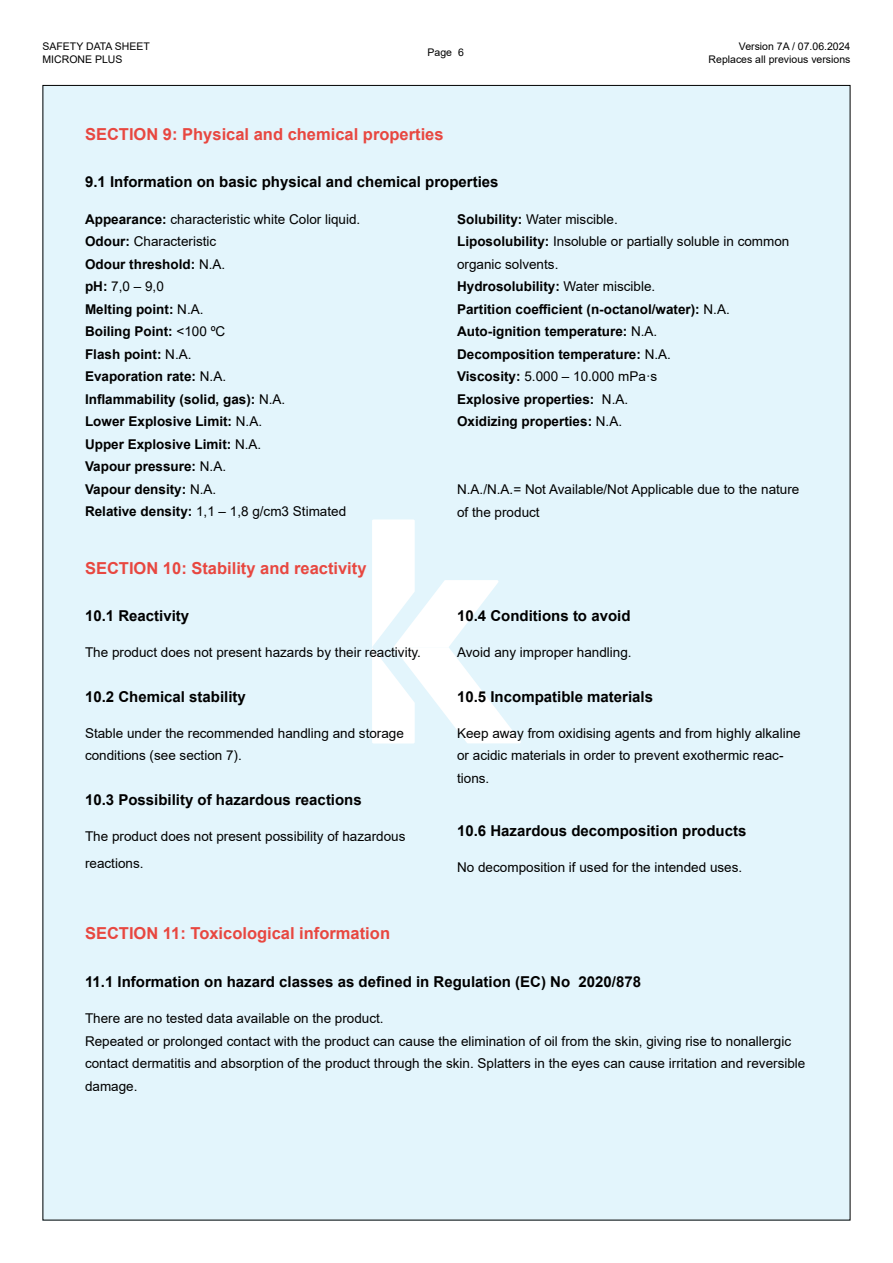
<style>
.page{position:relative;width:893px;height:1263px;background:#fff}
.page>*{position:absolute;margin:0;border:0;box-sizing:border-box;transform-origin:0 0}
.t1{font:700 16.5px "Arial";color:#e84740}
.t2{font:700 15px "Arial";color:#000}
.t3{font:13.5px/22.5px "Arial";color:#000}
.t4{font:700 13.5px/22.5px "Arial";color:#000}
.t5{font:10.5px/12.6px "Arial";color:#000}
.s1{font-weight:400}
</style>
<div class="page">
<div style="left:43px;top:85px;width:807px;height:1135px;background:#e3f5fc"></div>
<svg style="left:372px;top:519px;width:149px;height:224px"></svg>
<p class="t5" style="left:43px;top:40px;width:109px">SAFETY DATA SHEET<br>MICRONE PLUS</p>
<p class="t5" style="left:709px;top:40px;width:143px;text-align:right">Version 7A / 07.06.2024<br>Replaces all previous versions</p>
<p class="t5" style="left:428px;top:46px;width:38px">Page 6</p>
<p class="t1" style="left:85px;top:122px;width:360px">SECTION 9: Physical and chemical properties</p>
<p class="t2" style="left:85px;top:171px;width:415px">9.1 Information on basic physical and chemical properties</p>
<p class="t4" style="left:85px;top:208px;width:277px">Appearance: <span class="s1">characteristic white Color liquid.<br></span>Odour: <span class="s1">Characteristic<br></span>Odour threshold: <span class="s1">N.A.<br></span>pH: <span class="s1">7,0 – 9,0<br></span>Melting point: <span class="s1">N.A.<br></span>Boiling Point: <span class="s1">&lt;100 ºC<br></span>Flash point: <span class="s1">N.A.<br></span>Evaporation rate: <span class="s1">N.A.<br></span>Inflammability (solid, gas): <span class="s1">N.A.<br></span>Lower Explosive Limit: <span class="s1">N.A.<br></span>Upper Explosive Limit: <span class="s1">N.A.<br></span>Vapour pressure: <span class="s1">N.A.<br></span>Vapour density: <span class="s1">N.A.<br></span>Relative density: <span class="s1">1,1 – 1,8 g/cm3 Stimated</span></p>
<p class="t4" style="left:457px;top:208px;width:334px">Solubility: <span class="s1">Water miscible.<br></span>Liposolubility: <span class="s1">Insoluble or partially soluble in common organic solvents.<br></span>Hydrosolubility: <span class="s1">Water miscible.<br></span>Partition coefficient (n-octanol/water): <span class="s1">N.A.<br></span>Auto-ignition temperature: <span class="s1">N.A.<br></span>Decomposition temperature: <span class="s1">N.A.<br></span>Viscosity: <span class="s1">5.000 – 10.000 mPa·s<br></span>Explosive properties: <span class="s1">N.A.<br></span>Oxidizing properties: <span class="s1">N.A.</span></p>
<p class="t3" style="left:457px;top:478px;width:344px">N.A./N.A.= Not Available/Not Applicable due to the nature of the product</p>
<p class="t1" style="left:85px;top:557px;width:283px">SECTION 10: Stability and reactivity</p>
<p class="t2" style="left:85px;top:606px;width:106px">10.1 Reactivity</p>
<p class="t3" style="left:85px;top:641px;width:337px">The product does not present hazards by their reactivity.</p>
<p class="t2" style="left:85px;top:686px;width:162px">10.2 Chemical stability</p>
<p class="t3" style="left:85px;top:721px;width:320px">Stable under the recommended handling and storage conditions (see section 7).</p>
<p class="t2" style="left:85px;top:789px;width:278px">10.3 Possibility of hazardous reactions</p>
<p class="t3" style="left:85px;top:822px;width:322px;line-height:27px">The product does not present possibility of hazardous reactions.</p>
<p class="t2" style="left:457px;top:606px;width:175px">10.4 Conditions to avoid</p>
<p class="t3" style="left:457px;top:641px;width:176px">Avoid any improper handling.</p>
<p class="t2" style="left:457px;top:686px;width:197px">10.5 Incompatible materials</p>
<p class="t3" style="left:457px;top:721px;width:345px">Keep away from oxidising agents and from highly alkaline or acidic materials in order to prevent exothermic reac&shy;tions.</p>
<p class="t2" style="left:457px;top:820px;width:291px">10.6 Hazardous decomposition products</p>
<p class="t3" style="left:457px;top:855px;width:287px">No decomposition if used for the intended uses.</p>
<p class="t1" style="left:85px;top:922px;width:307px">SECTION 11: Toxicological information</p>
<p class="t2" style="left:85px;top:971px;width:558px">11.1 Information on hazard classes as defined in Regulation (EC) No 2020/878</p>
<p class="t3" style="left:85px;top:1007px;width:722px">There are no tested data available on the product.<br>Repeated or prolonged contact with the product can cause the elimination of oil from the skin, giving rise to nonallergic contact dermatitis and absorption of the product through the skin. Splatters in the eyes can cause irritation and reversible damage.</p>
</div>
